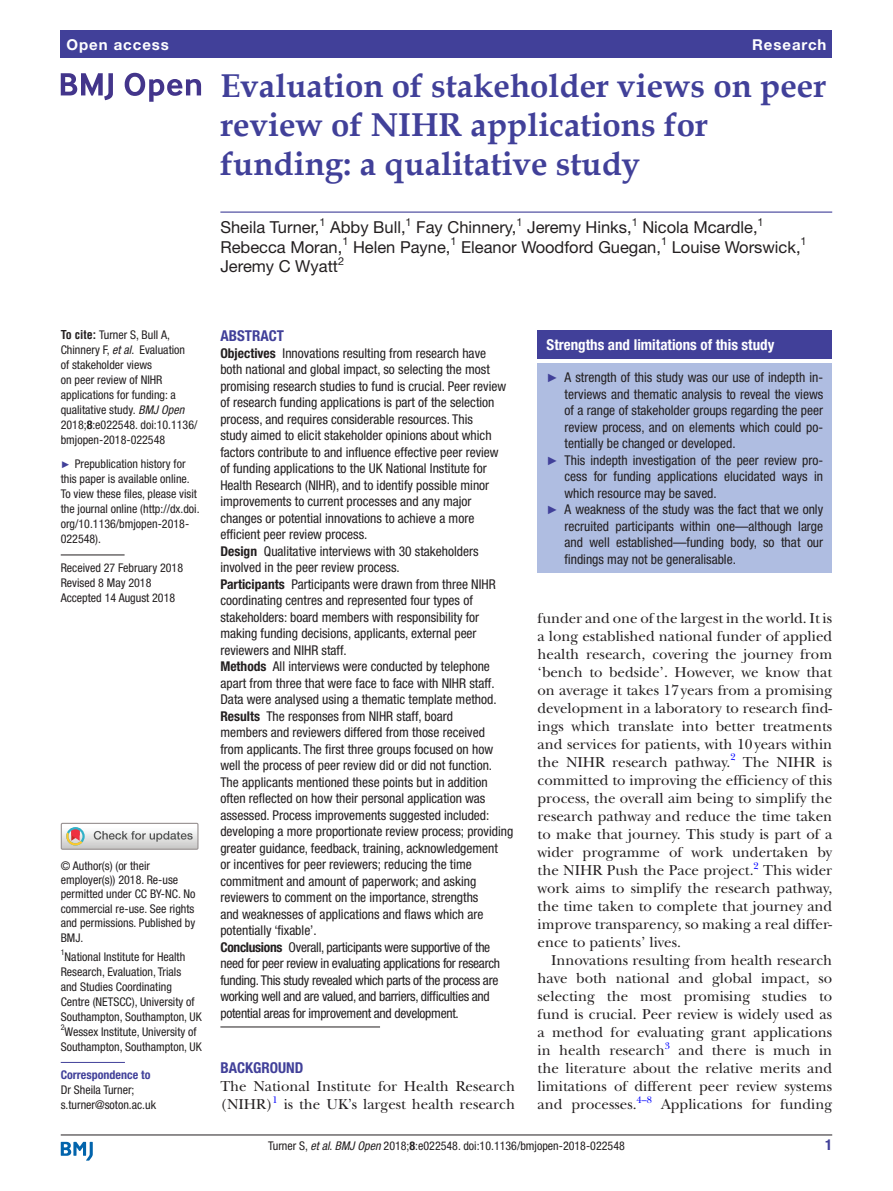
<style>
.page{position:relative;width:893px;height:1191px;background:#fff}
.page>*{position:absolute;margin:0;border:0;box-sizing:border-box;transform-origin:0 0}
.t1{font:700 33px/39px "Book Antiqua";color:#414099}
.t2{font:16.5px "Helvetica Neue LT Std";color:#231f20}
.t3{font:15px/18px "New Baskerville";color:#231f20;text-align:justify}
.t4{font:700 condensed 15px "Helvetica Neue LT Std";color:#fff}
.t5{font:700 condensed 15px "Helvetica Neue LT Std";color:#414099}
.t6{font:700 15px "Helvetica Neue LT Std";letter-spacing:.065em;color:#fff}
.t7{font:condensed 13.5px/16.5px "Helvetica Neue LT Std";color:#231f20}
.t8{font:condensed 12px/15px "Helvetica Neue LT Std";color:#231f20}
.t9{font:700 condensed 12px "Helvetica Neue LT Std";color:#414099}
.t10{font:10.95px "Helvetica Neue LT Std";color:#231f20}
.t11{font:9.9px "New Baskerville";color:#00f}
.t12{font:condensed 7.95px "Helvetica Neue LT Std";color:#231f20}
.s1{font-family:"Helvetica LT Std";font-weight:700}
.s2{font-style:italic}
.s3{font-weight:700}
.s4{font-family:"Arial";font-stretch:normal;font-size:9.75px;color:#414099}
.s5{font-family:"Arial";font-stretch:normal;font-size:12px;color:#414099}
</style>
<div class="page">
<hr style="left:61px;top:1134px;width:771px;height:1px;background:#231f20">
<svg style="left:61px;top:1141px;width:32px;height:19px"></svg>
<div style="left:61px;top:31px;width:771px;height:27px;background:#414099"></div>
<hr style="left:220px;top:211px;width:612px;height:2px;background:#414099">
<hr style="left:61px;top:554px;width:64px;height:1px;background:#231f20">
<hr style="left:61px;top:1062px;width:64px;height:1px;background:#414099">
<svg style="left:61px;top:73px;width:52px;height:27px"></svg>
<svg style="left:125px;top:73px;width:76px;height:29px"></svg>
<div style="left:61px;top:822px;width:138px;height:27px;border:1px solid #969090"></div>
<svg style="left:61px;top:823px;width:137px;height:26px"></svg>
<hr style="left:220px;top:1026px;width:160px;height:1px;background:#231f20">
<div style="left:538px;top:331px;width:294px;height:28px;background:#414099"></div>
<div style="left:538px;top:363px;width:294px;height:209px;background:#afbde1"></div>
<p class="t6" style="left:66px;top:35px;width:104px">Open access</p>
<p class="t6" style="left:752px;top:35px;width:76px">Research</p>
<h1 class="t1" style="left:220px;top:66px;width:607px">Evaluation of stakeholder views on peer review of NIHR applications for funding: a qualitative study</h1>
<p class="t2" style="left:220px;top:218px;width:101px">Sheila Turner,</p>
<p class="t10" style="left:319px;top:215px;width:8px">1</p>
<p class="t2" style="left:330px;top:218px;width:77px">Abby Bull,</p>
<p class="t10" style="left:406px;top:215px;width:8px">1</p>
<p class="t2" style="left:416px;top:218px;width:102px">Fay Chinnery,</p>
<p class="t10" style="left:516px;top:215px;width:8px">1</p>
<p class="t2" style="left:527px;top:218px;width:106px">Jeremy Hinks,</p>
<p class="t10" style="left:632px;top:215px;width:8px">1</p>
<p class="t2" style="left:642px;top:218px;width:117px">Nicola Mcardle,</p>
<p class="t10" style="left:758px;top:215px;width:8px">1</p>
<p class="t2" style="left:220px;top:237px;width:123px">Rebecca Moran,</p>
<p class="t10" style="left:342px;top:235px;width:8px">1</p>
<p class="t2" style="left:353px;top:237px;width:99px">Helen Payne,</p>
<p class="t10" style="left:450px;top:235px;width:8px">1</p>
<p class="t2" style="left:461px;top:237px;width:201px">Eleanor Woodford Guegan,</p>
<p class="t10" style="left:661px;top:235px;width:8px">1</p>
<p class="t2" style="left:672px;top:237px;width:130px">Louise Worswick,</p>
<p class="t10" style="left:801px;top:235px;width:8px">1</p>
<p class="t2" style="left:220px;top:257px;width:119px">Jeremy C Wyatt</p>
<p class="t10" style="left:338px;top:254px;width:8px">2</p>
<p class="t8" style="left:61px;top:327px;width:138px"><span class="s1">To cite:</span> Turner S, Bull A,<br>Chinnery F, <span class="s2">et al</span>. Evaluation<br>of stakeholder views<br>on peer review of NIHR applications for funding: a qualitative study. <span class="s2">BMJ Open<br></span>2018;<span class="s3">8</span>:e022548. doi:10.1136/ bmjopen-2018-022548</p>
<p class="t8" style="left:61px;top:456px;width:140px"><span class="s4">►</span> Prepublication history for this paper is available online.<br>To view these files, please visit the journal online (http://dx.doi. org/10.1136/bmjopen-2018-<br>022548).</p>
<p class="t8" style="left:61px;top:560px;width:124px">Received 27 February 2018<br>Revised 8 May 2018<br>Accepted 14 August 2018</p>
<p class="t8" style="left:61px;top:858px;width:136px;line-height:14.4px">© Author(s) (or their employer(s)) 2018. Re-use permitted under CC BY-NC. No commercial re-use. See rights and permissions. Published by<br>BMJ.</p>
<p class="t12" style="left:61px;top:948px;width:5px">1</p>
<p class="t8" style="left:61px;top:949px;width:143px;text-indent:4px">National Institute for Health<br>Research, Evaluation, Trials<br>and Studies Coordinating<br>Centre (NETSCC), University of<br>Southampton, Southampton, UK<br><sup>2</sup>Wessex Institute, University of<br>Southampton, Southampton, UK</p>
<p class="t9" style="left:61px;top:1067px;width:91px">Correspondence to</p>
<p class="t8" style="left:61px;top:1082px;width:97px">Dr Sheila Turner; s.turner@soton.ac.uk</p>
<p class="t5" style="left:220px;top:327px;width:65px">Abstract</p>
<p class="t7" style="left:220px;top:345px;width:294px"><span class="s3">Objectives</span> Innovations resulting from research have<br>both national and global impact, so selecting the most promising research studies to fund is crucial. Peer review of research funding applications is part of the selection process, and requires considerable resources. This<br>study aimed to elicit stakeholder opinions about which factors contribute to and influence effective peer review<br>of funding applications to the UK National Institute for Health Research (NIHR), and to identify possible minor improvements to current processes and any major changes or potential innovations to achieve a more efficient peer review process.<br><span class="s3">Design</span> Qualitative interviews with 30 stakeholders involved in the peer review process.<br><span class="s3">Participants</span> Participants were drawn from three NIHR coordinating centres and represented four types of stakeholders: board members with responsibility for making funding decisions, applicants, external peer reviewers and NIHR staff.<br><span class="s3">Methods</span> All interviews were conducted by telephone apart from three that were face to face with NIHR staff.<br>Data were analysed using a thematic template method.<br><span class="s3">Results</span> The responses from NIHR staff, board<br>members and reviewers differed from those received<br>from applicants. The first three groups focused on how well the process of peer review did or did not function.<br>The applicants mentioned these points but in addition often reflected on how their personal application was assessed. Process improvements suggested included: developing a more proportionate review process; providing greater guidance, feedback, training, acknowledgement<br>or incentives for peer reviewers; reducing the time commitment and amount of paperwork; and asking reviewers to comment on the importance, strengths<br>and weaknesses of applications and flaws which are potentially ‘fixable’.<br><span class="s3">Conclusions</span> Overall, participants were supportive of the need for peer review in evaluating applications for research funding. This study revealed which parts of the process are working well and are valued, and barriers, difficulties and potential areas for improvement and development.</p>
<p class="t5" style="left:220px;top:1059px;width:83px">Background</p>
<p class="t3" style="left:220px;top:1077px;width:296px">The National Institute for Health Research (NIHR)<sup>1</sup> is the UK’s largest health research</p>
<p class="t4" style="left:547px;top:336px;width:229px">Strengths and limitations of this study</p>
<p class="t7" style="left:547px;top:369px;width:278px"><span class="s5">►</span> A strength of this study was our use of indepth in-</p>
<p class="t7" style="left:565px;top:385px;width:260px">terviews and thematic analysis to reveal the views</p>
<p class="t7" style="left:565px;top:402px;width:260px">of a range of stakeholder groups regarding the peer</p>
<p class="t7" style="left:565px;top:418px;width:260px">review process, and on elements which could po-</p>
<p class="t7" style="left:565px;top:435px;width:173px">tentially be changed or developed.</p>
<p class="t7" style="left:547px;top:451px;width:278px"><span class="s5">►</span> This indepth investigation of the peer review pro-</p>
<p class="t7" style="left:565px;top:468px;width:260px">cess for funding applications elucidated ways in</p>
<p class="t7" style="left:565px;top:484px;width:154px">which resource may be saved.</p>
<p class="t7" style="left:547px;top:501px;width:278px"><span class="s5">►</span> A weakness of the study was the fact that we only</p>
<p class="t7" style="left:565px;top:517px;width:260px">recruited participants within one—although large</p>
<p class="t7" style="left:565px;top:534px;width:260px">and well established—funding body, so that our</p>
<p class="t7" style="left:565px;top:550px;width:173px">findings may not be generalisable.</p>
<p class="t3" style="left:538px;top:609px;width:296px">funder and one of the largest in the world. It is a long established national funder of applied health research, covering the journey from ‘bench to bedside’. However, we know that on average it takes 17years from a promising development in a laboratory to research find&shy;ings which translate into better treatments and services for patients, with 10years within the NIHR research pathway.<sup>2</sup></p>
<p class="t3" style="left:538px;top:753px;width:296px;text-indent:205px">The NIHR is committed to improving the efficiency of this process, the overall aim being to simplify the research pathway and reduce the time taken to make that journey. This study is part of a wider programme of work undertaken by the NIHR Push the Pace project.</p>
<p class="t11" style="left:754px;top:859px;width:7px">2</p>
<p class="t3" style="left:538px;top:861px;width:296px;text-indent:226px">This wider work aims to simplify the research pathway, the time taken to complete that journey and improve transparency, so making a real differ&shy;ence to patients’ lives.</p>
<p class="t3" style="left:538px;top:951px;width:296px;text-indent:14px">Innovations resulting from health research have both national and global impact, so selecting the most promising studies to fund is crucial. Peer review is widely used as a method for evaluating grant applications in health research<sup>3</sup></p>
<p class="t3" style="left:538px;top:1041px;width:296px;text-indent:141px">and there is much in the literature about the relative merits and limitations of different peer review systems and processes.</p>
<p class="t11" style="left:637px;top:1093px;width:17px">4–8</p>
<p class="t3" style="left:661px;top:1095px;width:173px">Applications for funding</p>
<p class="t8" style="left:268px;top:1137px;width:358px">Turner S, <span class="s2">et al</span>. <span class="s2">BMJ Open</span> 2018;<span class="s3">8</span>:e022548. doi:10.1136/bmjopen-2018-022548</p>
<p class="t5" style="left:825px;top:1135px;width:9px">1</p>
</div>
